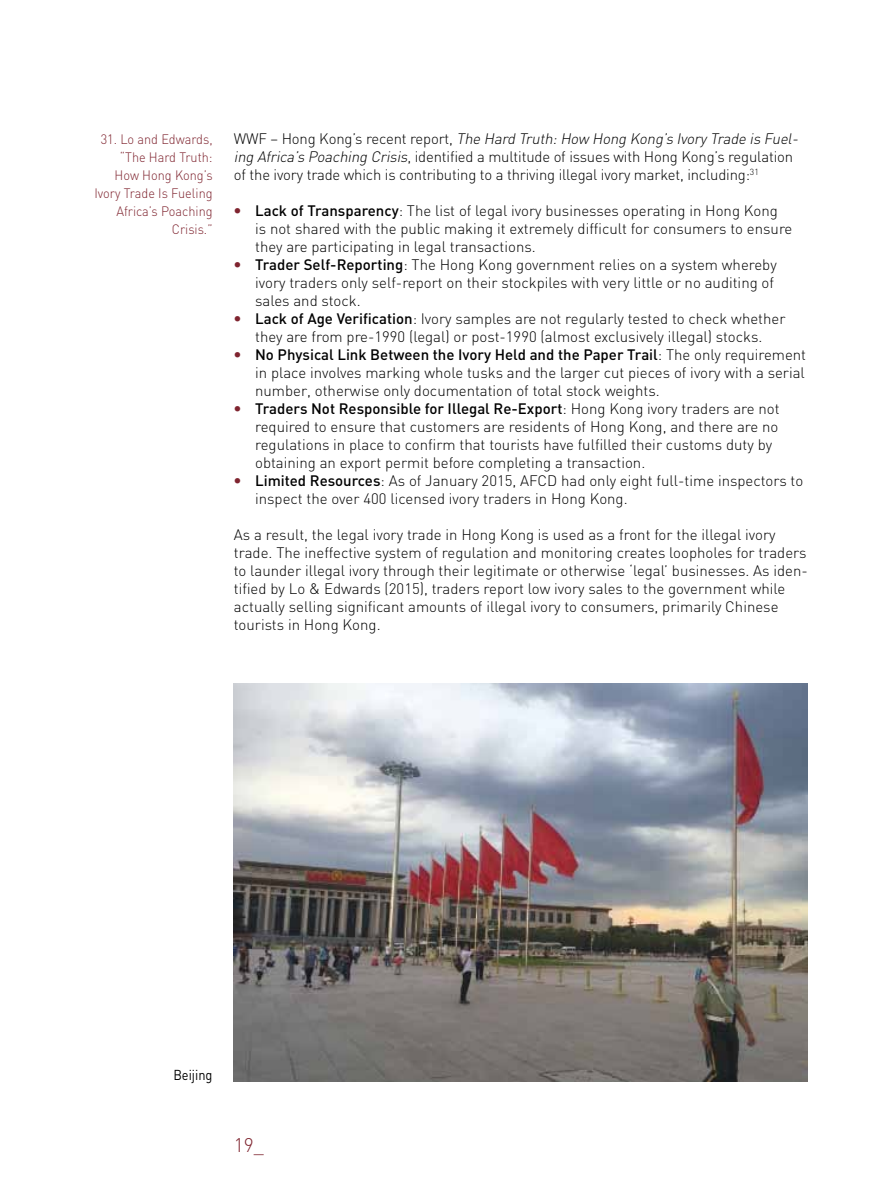
<style>
.page{position:relative;width:893px;height:1191px;background:#fff}
.page>*{position:absolute;margin:0;border:0;box-sizing:border-box;transform-origin:0 0}
.t1{font:300 19.5px "DIN";color:#7f242f}
.t2{font:300 15px/18px "DIN";color:#000}
.t3{font:14.25px "DIN";color:#000;scale:.9 1}
.t4{font:300 13.5px/18px "DIN";color:#7f242f;text-align:right;scale:.94 1}
.s1{font-style:italic}
.s2{font-family:"Helvetica Neue";color:#7f242f}
.s3{font-weight:500}
</style>
<div class="page">
<img style="left:234px;top:683px;width:574px;height:398px">
<p class="t4" style="left:94px;top:130px;width:127px">31. Lo and Edwards, “The Hard Truth:<br>How Hong Kong’s<br>Ivory Trade Is Fueling<br>Africa’s Poaching<br>Crisis.”</p>
<p class="t2" style="left:234px;top:129px;width:569px">WW F – H o n g K o n g ’ s re c e n t re p o rt , <span class="s1">The Hard Truth:How Hong Kong’s Ivory Trade is Fuel&shy;ing Africa’s Poaching Crisis</span>, identified a multitude of issues with Hong Kong’s regulation of the ivory trade which is contributing to a thriving illegal ivory market, including:<sup>31</sup></p>
<p class="t2" style="left:255px;top:201px;width:539px;text-indent:-21px"><span class="s2">•</span> <span class="s3">Lack of Transparency</span>: The list of legal ivory businesses operating in Hong Kong is not shared with the public making it extremely difficult for consumers to ensure they are participating in legal transactions.</p>
<p class="t2" style="left:255px;top:255px;width:523px;text-indent:-21px"><span class="s2">•</span> <span class="s3">Trader Self-Reporting</span>: The Hong Kong government relies on a system whereby ivory traders only self-report on their stockpiles with very little or no auditing of sales and stock.</p>
<p class="t2" style="left:234px;top:309px;width:553px;text-align:center"><span class="s2">•</span> <span class="s3">Lack of Age Verification</span>: Ivory samples are not regularly tested to check whether they are from pre-1990 (legal) or post-1990 (almost exclusively illegal) stocks.</p>
<p class="t2" style="left:255px;top:345px;width:552px;text-align:justify;text-indent:-21px"><span class="s2">•</span> <span class="s3">No Physical Link Between the Ivory Held and the Paper Trail</span>: The only requirement in place involves marking whole tusks and the larger cut pieces of ivory with a serial number, otherwise only documentation of total stock weights.</p>
<p class="t2" style="left:255px;top:399px;width:526px;text-indent:-21px"><span class="s2">•</span> <span class="s3">Traders Not Responsible for Illegal Re-Export</span>: Hong Kong ivory traders are not required to ensure that customers are residents of Hong Kong, and there are no regulations in place to confirm that tourists have fulfilled their customs duty by obtaining an export permit before completing a transaction.</p>
<p class="t2" style="left:255px;top:471px;width:550px;text-indent:-21px"><span class="s2">•</span> <span class="s3">Limited Resources</span>: As of January 2015, AFCD had only eight full-time inspectors to inspect the over 400 licensed ivory traders in Hong Kong.</p>
<p class="t2" style="left:234px;top:525px;width:575px">As a result, the legal ivory trade in Hong Kong is used as a front for the illegal ivory trade. The ineffective system of regulation and monitoring creates loopholes for traders to launder illegal ivory through their legitimate or otherwise ‘legal’ businesses. As iden&shy;tified by Lo &amp; Edwards (2015), traders report low ivory sales to the government while actually selling significant amounts of illegal ivory to consumers, primarily Chinese tourists in Hong Kong.</p>
<p class="t3" style="left:173px;top:1066px;width:45px">Beijing</p>
<h1 class="t1" style="left:234px;top:1133px;width:32px">19_</h1>
</div>
